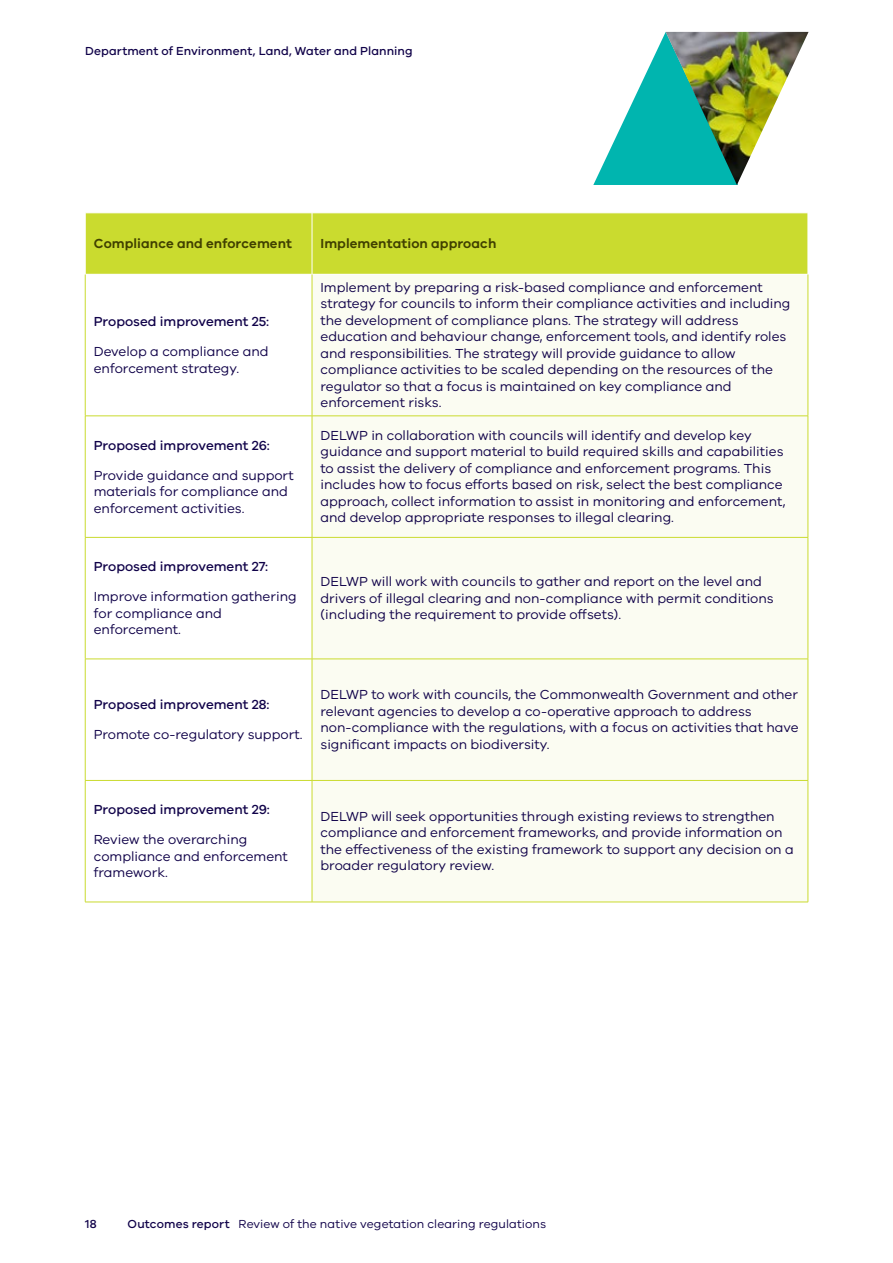
<style>
.page{position:relative;width:893px;height:1263px;background:#fff}
.page>*{position:absolute;margin:0;border:0;box-sizing:border-box;transform-origin:0 0}
.Table_body_left{font:13.5px/16.5px "VIC";color:#100249}
.Table_body_left-2{font:500 13.5px "VIC";color:#100249}
.Table_heading_left{font:600 13.5px "VIC";letter-spacing:.005em;color:#404000}
.Table_heading_right{font:600 13.5px "VIC";letter-spacing:.005em;color:#404000}
.t1{font:12px "VIC";letter-spacing:.005em;color:#100249}
.t2{font:500 12px "VIC";letter-spacing:.005em;color:#100249}
.s1{font-weight:500}
</style>
<div class="page">
<svg style="left:593px;top:32px;width:73px;height:153px"></svg>
<img style="left:666px;top:32px;width:143px;height:153px">
<div style="left:86px;top:214px;width:722px;height:60px;background:#cadb2f"></div>
<svg style="left:86px;top:275px;width:226px;height:627px"></svg>
<div style="left:313px;top:275px;width:495px;height:627px;background:#fbfcf2"></div>
<hr style="left:312px;top:213px;width:1px;height:61px;background:#fff">
<hr style="left:85px;top:274px;width:1px;height:142px;background:#cadb2f">
<hr style="left:85px;top:416px;width:1px;height:121px;background:#cadb2f">
<hr style="left:85px;top:538px;width:1px;height:121px;background:#cadb2f">
<hr style="left:85px;top:659px;width:1px;height:121px;background:#cadb2f">
<hr style="left:85px;top:781px;width:1px;height:121px;background:#cadb2f">
<hr style="left:85px;top:416px;width:227px;height:1px;background:#cadb2f">
<hr style="left:85px;top:537px;width:227px;height:1px;background:#cadb2f">
<hr style="left:85px;top:659px;width:227px;height:1px;background:#cadb2f">
<hr style="left:85px;top:780px;width:227px;height:1px;background:#cadb2f">
<hr style="left:85px;top:902px;width:227px;height:1px;background:#cadb2f">
<hr style="left:312px;top:274px;width:1px;height:142px;background:#cadb2f">
<hr style="left:312px;top:416px;width:1px;height:121px;background:#cadb2f">
<hr style="left:312px;top:538px;width:1px;height:121px;background:#cadb2f">
<hr style="left:312px;top:659px;width:1px;height:121px;background:#cadb2f">
<hr style="left:312px;top:781px;width:1px;height:121px;background:#cadb2f">
<hr style="left:808px;top:274px;width:1px;height:142px;background:#cadb2f">
<hr style="left:808px;top:416px;width:1px;height:121px;background:#cadb2f">
<hr style="left:808px;top:538px;width:1px;height:121px;background:#cadb2f">
<hr style="left:808px;top:659px;width:1px;height:121px;background:#cadb2f">
<hr style="left:808px;top:781px;width:1px;height:121px;background:#cadb2f">
<hr style="left:312px;top:416px;width:496px;height:1px;background:#cadb2f">
<hr style="left:312px;top:537px;width:496px;height:1px;background:#cadb2f">
<hr style="left:312px;top:659px;width:496px;height:1px;background:#cadb2f">
<hr style="left:312px;top:780px;width:496px;height:1px;background:#cadb2f">
<hr style="left:312px;top:902px;width:496px;height:1px;background:#cadb2f">
<p class="t2" style="left:85px;top:43px;width:329px">Department of Environment, Land, Water and Planning</p>
<p class="Table_heading_left" style="left:94px;top:235px;width:200px">Compliance and enforcement</p>
<p class="Table_heading_right" style="left:321px;top:235px;width:177px">Implementation approach</p>
<p class="Table_body_left-2" style="left:94px;top:314px;width:177px">Proposed improvement 25:</p>
<p class="Table_body_left" style="left:94px;top:343px;width:176px">Develop a compliance and enforcement strategy.</p>
<p class="Table_body_left-2" style="left:94px;top:437px;width:178px">Proposed improvement 26:</p>
<p class="Table_body_left" style="left:94px;top:466px;width:201px">Provide guidance and support materials for compliance and enforcement activities.</p>
<p class="Table_body_left-2" style="left:94px;top:558px;width:176px">Proposed improvement 27:</p>
<p class="Table_body_left" style="left:94px;top:588px;width:204px">Improve information gathering for compliance and enforcement.</p>
<p class="Table_body_left" style="left:321px;top:279px;width:471px">Implement by preparing a risk-based compliance and enforcement strategy for councils to inform their compliance activities and including the development of compliance plans. The strategy will address education and behaviour change, enforcement tools, and identify roles and responsibilities. The strategy will provide guidance to allow compliance activities to be scaled depending on the resources of the regulator so that a focus is maintained on key compliance and enforcement risks.</p>
<p class="Table_body_left" style="left:321px;top:427px;width:467px">DELWP in collaboration with councils will identify and develop key guidance and support material to build required skills and capabilities to assist the delivery of compliance and enforcement programs. This includes how to focus efforts based on risk, select the best compliance approach, collect information to assist in monitoring and enforcement, and develop appropriate responses to illegal clearing.</p>
<p class="Table_body_left" style="left:321px;top:573px;width:455px">DELWP will work with councils to gather and report on the level and drivers of illegal clearing and non-compliance with permit conditions (including the requirement to provide offsets).</p>
<p class="Table_body_left-2" style="left:94px;top:696px;width:177px">Proposed improvement 28:</p>
<p class="Table_body_left" style="left:94px;top:726px;width:210px">Promote co-regulatory support.</p>
<p class="Table_body_left" style="left:321px;top:686px;width:480px">DELWP to work with councils, the Commonwealth Government and other relevant agencies to develop a co-operative approach to address non-compliance with the regulations, with a focus on activities that have significant impacts on biodiversity.</p>
<p class="Table_body_left-2" style="left:94px;top:801px;width:178px">Proposed improvement 29:</p>
<p class="Table_body_left" style="left:94px;top:831px;width:196px">Review the overarching compliance and enforcement framework.</p>
<p class="Table_body_left" style="left:321px;top:808px;width:475px">DELWP will seek opportunities through existing reviews to strengthen compliance and enforcement frameworks, and provide information on the effectiveness of the existing framework to support any decision on a broader regulatory review.</p>
<p class="t2" style="left:85px;top:1217px;width:13px">18</p>
<p class="t1" style="left:128px;top:1217px;width:420px"><span class="s1">Outcomes report</span> Review of the native vegetation clearing regulations</p>
</div>
